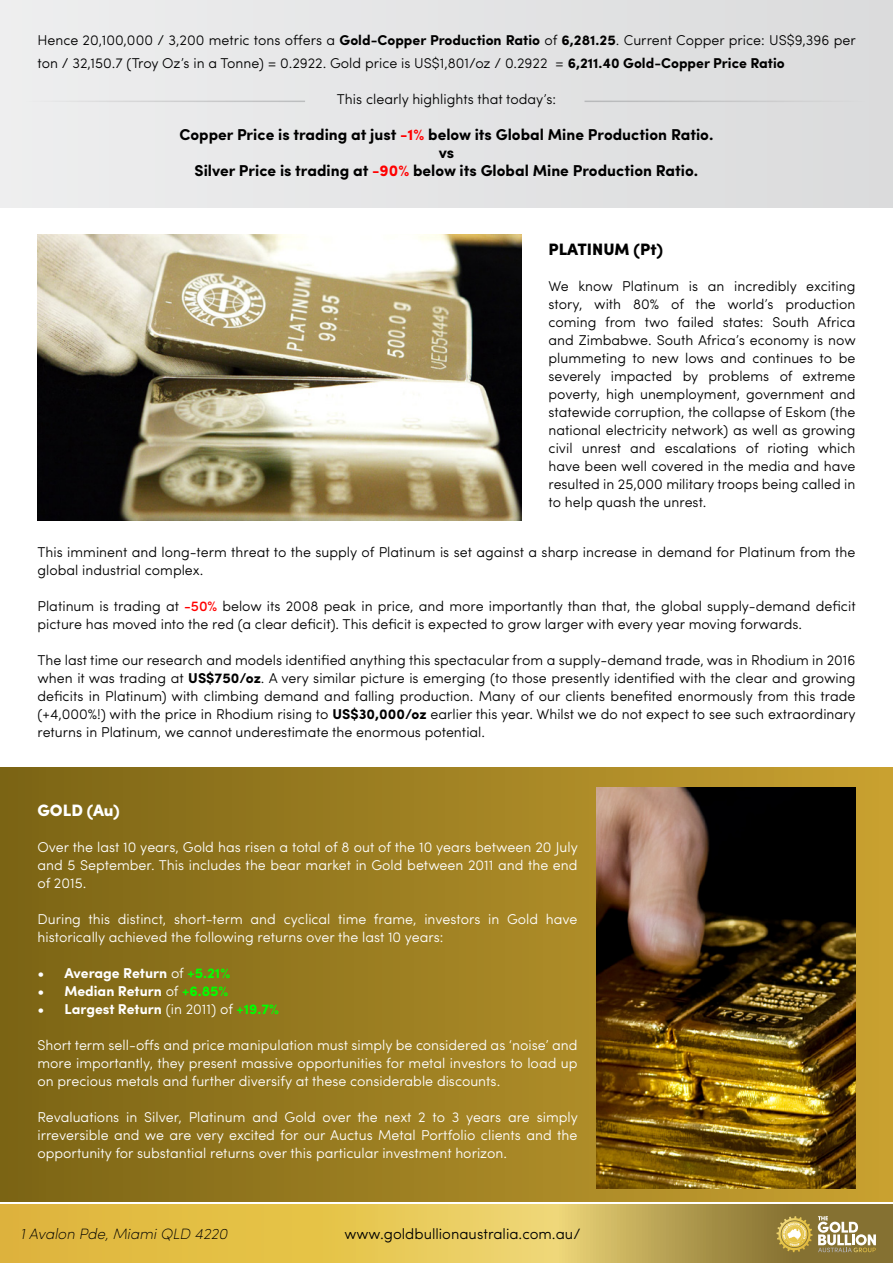
<style>
.page{position:relative;width:893px;height:1263px;background:#fff}
.page>*{position:absolute;margin:0;border:0;box-sizing:border-box;transform-origin:0 0}
.t1{font:900 16.5px "Sofia Pro";color:#000}
.t2{font:900 16.5px "Sofia Pro";color:#fff}
.t3{font:700 15.75px/18px "Sofia Pro";color:#000;text-align:center}
.t4{font:300 15px "Sofia Pro";color:#000}
.t5{font:italic 200 15px "Sofia Pro";color:#000}
.t6{font:300 14.25px/18px "Sofia Pro";color:#000}
.t7{font:300 14.25px/18px "Sofia Pro";color:#fff;text-align:justify}
.t8{font:700 14.25px "Sofia Pro";color:#fff}
.s1{font-weight:700}
.s2{color:#f00}
.s3{font-weight:500;color:#f00}
.s4{font-weight:300}
.s5{color:#0f0}
</style>
<div class="page">
<svg style="left:0;top:1204px;width:893px;height:59px;background:#d3b54e"></svg>
<div style="left:0;top:0;width:893px;height:207px;background:#e4e4e5"></div>
<div style="left:0;top:767px;width:893px;height:434px;background:linear-gradient(to right,#7d6615,#c29b31)"></div>
<svg style="left:776px;top:1216px;width:36px;height:36px"></svg>
<svg style="left:818px;top:1216px;width:58px;height:36px"></svg>
<hr style="left:23px;top:101px;width:282px;height:1px;background:#fff">
<hr style="left:584px;top:101px;width:282px;height:1px;background:#fff">
<img style="left:38px;top:234px;width:483px;height:287px">
<img style="left:596px;top:788px;width:259px;height:400px">
<p class="t6" style="left:38px;top:28px;width:820px;line-height:22.5px">Hence 20,100,000 / 3,200 metric tons offers a <span class="s1">Gold-Copper Production Ratio</span> of <span class="s1">6,281.25</span>. Current Copper price: US$9,396 per ton / 32,150.7 (Troy Oz’s in a Tonne) = 0.2922. Gold price is US$1,801/oz / 0.2922 = <span class="s1">6,211.40 Gold-Copper Price Ratio</span></p>
<p class="t6" style="left:337px;top:89px;width:221px">This clearly highlights that today’s:</p>
<p class="t3" style="left:180px;top:124px;width:535px">Copper Price is trading at just <span class="s2">-1%</span> below its Global Mine Production Ratio. vs<br>Silver Price is trading at <span class="s2">-90%</span> below its Global Mine Production Ratio.</p>
<p class="t1" style="left:548px;top:236px;width:116px">PLATINUM (Pt)</p>
<p class="t6" style="left:548px;top:276px;width:309px;text-align:justify">We know Platinum is an incredibly exciting story, with 80% of the world’s production coming from two failed states: South Africa and Zimbabwe. South Africa’s economy is now plummeting to new lows and continues to be severely impacted by problems of extreme poverty, high unemployment, government and statewide corruption, the collapse of Eskom (the national electricity network) as well as growing civil unrest and escalations of rioting which have been well covered in the media and have resulted in 25,000 military troops being called in to help quash the unrest.</p>
<p class="t6" style="left:37px;top:542px;width:819px">This imminent and long-term threat to the supply of Platinum is set against a sharp increase in demand for Platinum from the global industrial complex.</p>
<p class="t6" style="left:37px;top:596px;width:820px">Platinum is trading at <span class="s3">-50%</span> below its 2008 peak in price, and more importantly than that, the global supply-demand deficit picture has moved into the red (a clear deficit). This deficit is expected to grow larger with every year moving forwards.</p>
<p class="t6" style="left:37px;top:650px;width:820px;text-align:justify">The last time our research and models identified anything this spectacular from a supply-demand trade, was in Rhodium in 2016 when it was trading at <span class="s1">US$750/oz</span>. A very similar picture is emerging (to those presently identified with the clear and growing deficits in Platinum) with climbing demand and falling production. Many of our clients benefited enormously from this trade (+4,000%!) with the price in Rhodium rising to <span class="s1">US$30,000/oz</span> earlier this year. Whilst we do not expect to see such extraordinary returns in Platinum, we cannot underestimate the enormous potential.</p>
<p class="t2" style="left:38px;top:797px;width:84px">GOLD (Au)</p>
<p class="t7" style="left:38px;top:837px;width:542px">Over the last 10 years, Gold has risen a total of 8 out of the 10 years between 20 July and 5 September. This includes the bear market in Gold between 2011 and the end of 2015.</p>
<p class="t7" style="left:38px;top:909px;width:542px">During this distinct, short-term and cyclical time frame, investors in Gold have historically achieved the following returns over the last 10 years:</p>
<p class="t8" style="left:38px;top:962px;width:194px">• Average Return <span class="s4">of</span> <span class="s5">+5.21%</span></p>
<p class="t8" style="left:38px;top:980px;width:192px">• Median Return <span class="s4">of</span> <span class="s5">+6.85%</span></p>
<p class="t8" style="left:38px;top:998px;width:243px">• Largest Return <span class="s4">(in 2011) of</span> <span class="s5">+19.7%</span></p>
<p class="t7" style="left:38px;top:1035px;width:542px">Short term sell-offs and price manipulation must simply be considered as ‘noise’ and more importantly, they present massive opportunities for metal investors to load up on precious metals and further diversify at these considerable discounts.</p>
<p class="t7" style="left:38px;top:1107px;width:542px">Revaluations in Silver, Platinum and Gold over the next 2 to 3 years are simply irreversible and we are very excited for our Auctus Metal Portfolio clients and the opportunity for substantial returns over this particular investment horizon.</p>
<p class="t5" style="left:20px;top:1223px;width:209px">1 Avalon Pde, Miami QLD 4220</p>
<p class="t4" style="left:344px;top:1222px;width:237px">www.goldbullionaustralia.com.au/</p>
</div>
